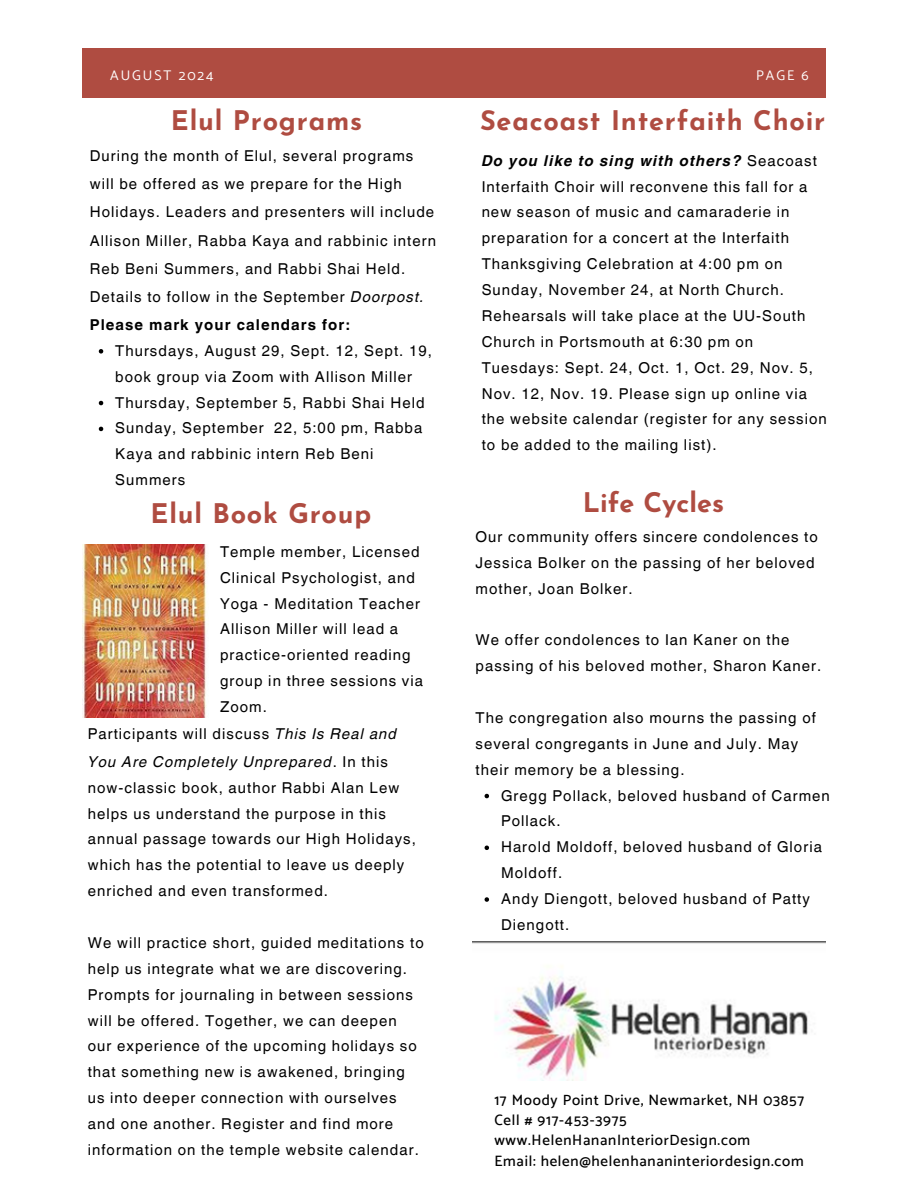
<style>
.page{position:relative;width:918px;height:1188px;background:#fff}
.page>*{position:absolute;margin:0;border:0;box-sizing:border-box;transform-origin:0 0}
.t1{font:700 27px "Josefin Sans";letter-spacing:.03em;color:#af4c41}
.t2{font:700 27px "Josefin Sans";color:#af4c41}
.t3{font:15px/25.8px "Helvetica World";letter-spacing:.07em;color:#000}
.t4{font:500 15px/20.2px "Catamaran";letter-spacing:.05em;color:#000}
.t5{font:italic 15px/28.2px "Helvetica World";letter-spacing:.07em;color:#000}
.t6{font:700 15px "Helvetica World";letter-spacing:.07em;color:#000}
.t7{font:13.95px "Catamaran";letter-spacing:.14em;color:#fff}
.s1{font-style:italic}
.s2{font-style:normal}
.s3{font-weight:700;font-style:italic}
</style>
<div class="page">
<div style="left:82px;top:49px;width:744px;height:48px;background:#af4c41"></div>
<svg style="left:99px;top:349px;width:4px;height:5px"></svg>
<svg style="left:99px;top:401px;width:4px;height:4px"></svg>
<svg style="left:99px;top:427px;width:4px;height:4px"></svg>
<img style="left:82px;top:544px;width:125px;height:173px">
<img style="left:472px;top:942px;width:354px;height:138px">
<svg style="left:485px;top:794px;width:4px;height:4px"></svg>
<svg style="left:485px;top:846px;width:4px;height:4px"></svg>
<svg style="left:485px;top:897px;width:4px;height:5px"></svg>
<p class="t7" style="left:110px;top:67px;width:105px">AUGUST 2024</p>
<p class="t7" style="left:756px;top:67px;width:54px">PAGE 6</p>
<p class="t1" style="left:171px;top:110px;width:193px">Elul Programs</p>
<p class="t3" style="left:90px;top:142px;width:348px;line-height:28.2px">During the month of Elul, several programs will be offered as we prepare for the High Holidays. Leaders and presenters will include Allison Miller, Rabba Kaya and rabbinic intern Reb Beni Summers, and Rabbi Shai Held.<br>Details to follow in the September <span class="s1">Doorpost.</span></p>
<h2 class="t6" style="left:90px;top:312px;width:261px">Please mark your calendars for:</h2>
<h2 class="t3" style="left:115px;top:338px;width:318px">Thursdays, August 29, Sept. 12, Sept. 19, book group via Zoom with Allison Miller</h2>
<h1 class="t3" style="left:115px;top:389px;width:311px">Thursday, September 5, Rabbi Shai Held</h1>
<h1 class="t3" style="left:115px;top:415px;width:309px">Sunday, September 22, 5:00 pm, Rabba<br>Kaya and rabbinic intern Reb Beni<br>Summers</h1>
<p class="t1" style="left:151px;top:503px;width:222px">Elul Book Group</p>
<p class="t3" style="left:220px;top:539px;width:205px">Temple member, Licensed<br>Clinical Psychologist, and<br>Yoga - Meditation Teacher<br>Allison Miller will lead a practice-oriented reading group in three sessions via<br>Zoom.</p>
<p class="t5" style="left:88px;top:718px;width:311px"><span class="s2">Participants will discuss</span> This Is Real and<br>You Are Completely Unprepared<span class="s2">. In this</span></p>
<p class="t3" style="left:88px;top:775px;width:330px">now-classic book, author Rabbi Alan Lew helps us understand the purpose in this annual passage towards our High Holidays, which has the potential to leave us deeply enriched and even transformed.</p>
<p class="t3" style="left:88px;top:930px;width:338px">We will practice short, guided meditations to help us integrate what we are discovering.<br>Prompts for journaling in between sessions will be offered. Together, we can deepen our experience of the upcoming holidays so that something new is awakened, bringing us into deeper connection with ourselves and one another. Register and find more information on the temple website calendar.</p>
<p class="t1" style="left:480px;top:110px;width:347px">Seacoast Interfaith Choir</p>
<p class="t3" style="left:482px;top:148px;width:337px"><span class="s3">Do you like to sing with others?</span> Seacoast Interfaith Choir will reconvene this fall for a new season of music and camaraderie in preparation for a concert at the Interfaith Thanksgiving Celebration at 4:00 pm on Sunday, November 24, at North Church.</p>
<p class="t3" style="left:482px;top:303px;width:325px">Rehearsals will take place at the UU-South<br>Church in Portsmouth at 6:30 pm on</p>
<p class="t3" style="left:482px;top:355px;width:347px">Tuesdays: Sept. 24, Oct. 1, Oct. 29, Nov. 5, Nov. 12, Nov. 19. Please sign up online via the website calendar (register for any session to be added to the mailing list).</p>
<p class="t2" style="left:583px;top:492px;width:143px">Life Cycles</p>
<h1 class="t3" style="left:476px;top:524px;width:344px">Our community offers sincere condolences to<br>Jessica Bolker on the passing of her beloved mother, Joan Bolker.</h1>
<p class="t3" style="left:476px;top:627px;width:347px">We offer condolences to Ian Kaner on the passing of his beloved mother, Sharon Kaner.</p>
<p class="t3" style="left:476px;top:705px;width:342px">The congregation also mourns the passing of several congregants in June and July. May their memory be a blessing.</p>
<p class="t3" style="left:501px;top:782px;width:330px">Gregg Pollack, beloved husband of Carmen<br>Pollack.</p>
<p class="t3" style="left:501px;top:834px;width:322px">Harold Moldoff, beloved husband of Gloria<br>Moldoff.</p>
<h1 class="t3" style="left:501px;top:886px;width:310px">Andy Diengott, beloved husband of Patty<br>Diengott.</h1>
<p class="t4" style="left:494px;top:1090px;width:312px">17 Moody Point Drive, Newmarket, NH 03857<br>Cell # 917-453-3975 www.HelenHananInteriorDesign.com<br>Email: helen@helenhananinteriordesign.com</p>
</div>
